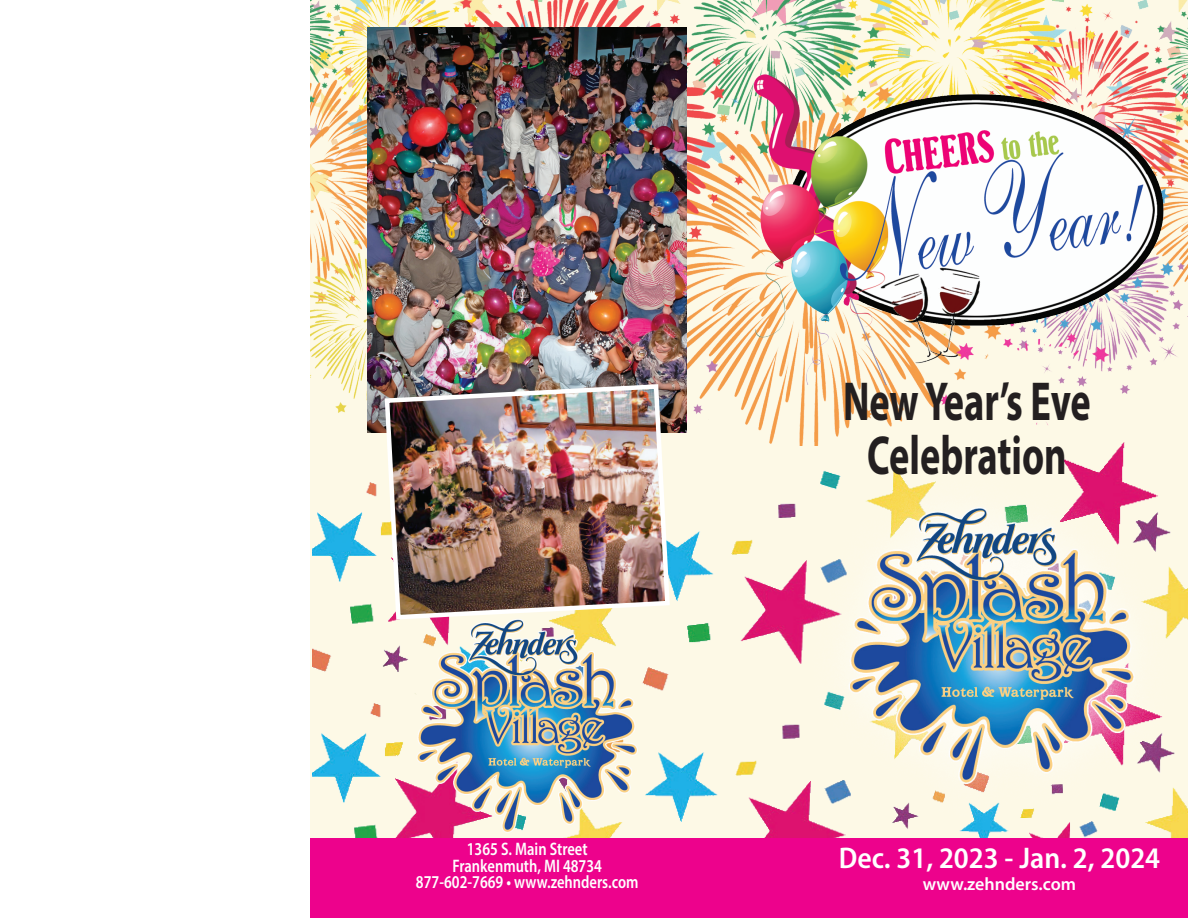
<style>
.page{position:relative;width:1188px;height:918px;background:#fff}
.page>*{position:absolute;margin:0;border:0;box-sizing:border-box;transform-origin:0 0}
.t1{font:700 55.2px/54px "Myriad Pro";color:#231f20;text-align:center;scale:.7 1}
.t2{font:600 semi-condensed 30px "Myriad Pro";color:#fff}
.t3{font:600 semi-condensed 18.15px/16.5px "Myriad Pro";color:#fff;text-align:center;scale:.86 1}
.t4{font:600 18px "Myriad Pro";color:#fff}
</style>
<div class="page">
<img style="left:310px;top:0;width:878px;height:445px">
<img style="left:743px;top:53px;width:420px;height:331px">
<img style="left:312px;top:443px;width:876px;height:395px">
<img style="left:413px;top:622px;width:228px;height:211px">
<div style="left:798px;top:838px;width:390px;height:80px;background:#ed028c"></div>
<div style="left:310px;top:838px;width:488px;height:80px;background:#ed028c"></div>
<div style="left:805px;top:463px;width:373px;height:365px;background:#fff;opacity:.75"></div>
<img style="left:845px;top:507px;width:295px;height:277px">
<img style="left:368px;top:27px;width:319px;height:405px">
<img style="left:382px;top:382px;width:290px;height:240px">
<p class="t3" style="left:416px;top:841px;width:260px">1365 S. Main Street<br>Frankenmuth, MI 48734<br>877-602-7669 • www.zehnders.com</p>
<h1 class="t1" style="left:843px;top:373px;width:355px">New Year’s Eve<br>Celebration</h1>
<h2 class="t2" style="left:839px;top:839px;width:323px">Dec. 31, 2023 - Jan. 2, 2024</h2>
<p class="t4" style="left:923px;top:872px;width:155px">www.zehnders.com</p>
</div>
